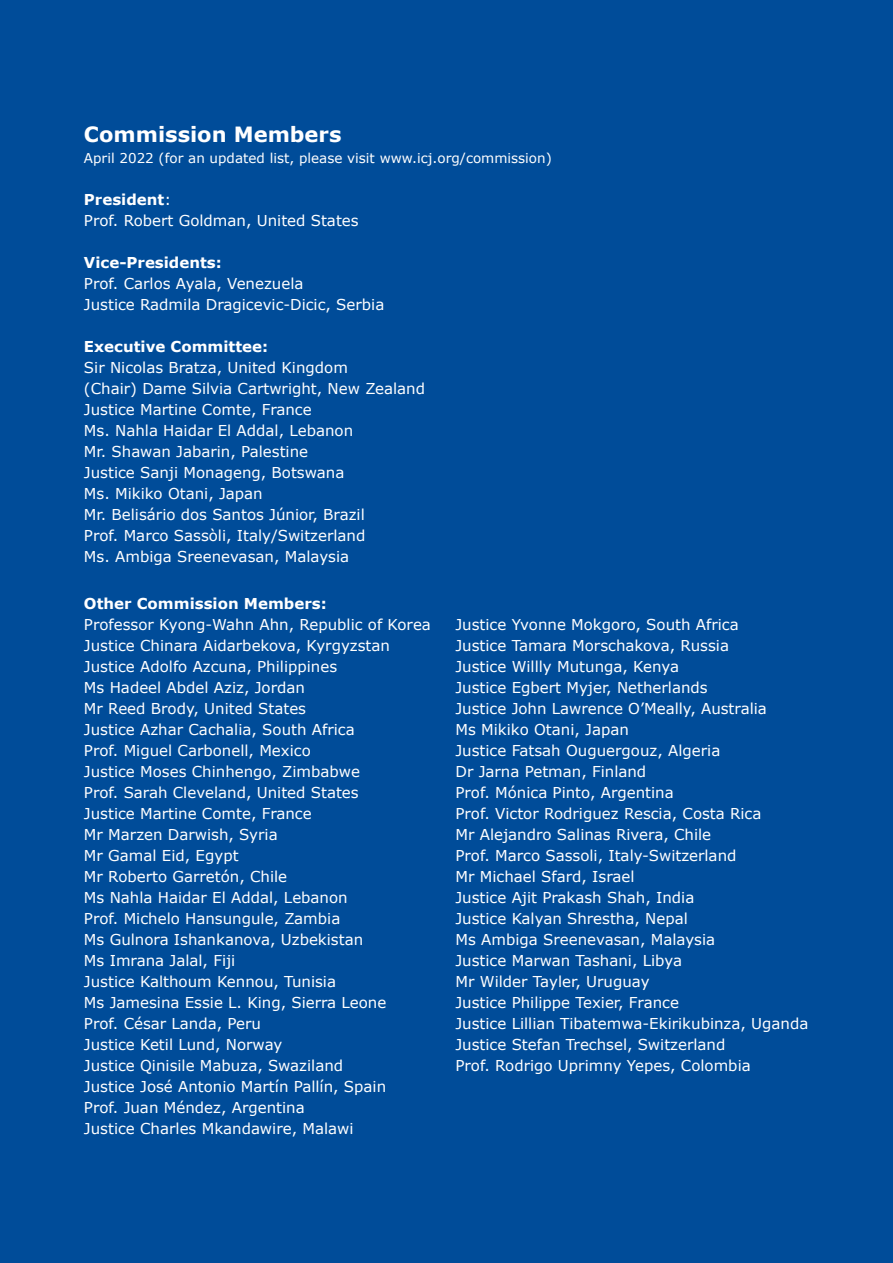
<style>
.page{position:relative;width:893px;height:1263px;background:#004c99}
.page>*{position:absolute;margin:0;border:0;box-sizing:border-box;transform-origin:0 0}
.t1{font:700 21px "Verdana";color:#fff}
.t2{font:15px "Verdana";color:#fff}
.t3{font:700 15px "Verdana";color:#fff}
.t4{font:13.5px "Verdana";color:#fff}
.s1{font-weight:400}
</style>
<div class="page">
<p class="t1" style="left:84px;top:121px;width:259px">Commission Members</p>
<p class="t4" style="left:84px;top:149px;width:469px">April 2022 (for an updated list, please visit www.icj.org/commission)</p>
<p class="t3" style="left:84px;top:190px;width:89px">President<span class="s1">:</span></p>
<p class="t2" style="left:84px;top:211px;width:276px">Prof. Robert Goldman, United States</p>
<p class="t3" style="left:84px;top:253px;width:139px">Vice-Presidents:</p>
<p class="t2" style="left:84px;top:274px;width:221px">Prof. Carlos Ayala, Venezuela</p>
<p class="t2" style="left:84px;top:295px;width:302px">Justice Radmila Dragicevic-Dicic, Serbia</p>
<p class="t3" style="left:84px;top:337px;width:186px">Executive Committee:</p>
<p class="t2" style="left:84px;top:358px;width:265px">Sir Nicolas Bratza, United Kingdom</p>
<p class="t2" style="left:84px;top:379px;width:343px">(Chair) Dame Silvia Cartwright, New Zealand</p>
<p class="t2" style="left:84px;top:400px;width:229px">Justice Martine Comte, France</p>
<p class="t2" style="left:84px;top:421px;width:271px">Ms. Nahla Haidar El Addal, Lebanon</p>
<p class="t2" style="left:84px;top:442px;width:226px">Mr. Shawan Jabarin, Palestine</p>
<p class="t2" style="left:84px;top:463px;width:262px">Justice Sanji Monageng, Botswana</p>
<p class="t2" style="left:84px;top:484px;width:180px">Ms. Mikiko Otani, Japan</p>
<p class="t2" style="left:84px;top:505px;width:282px">Mr. Belisário dos Santos Júnior, Brazil</p>
<p class="t2" style="left:84px;top:526px;width:283px">Prof. Marco Sassòli, Italy/Switzerland</p>
<p class="t2" style="left:84px;top:547px;width:267px">Ms. Ambiga Sreenevasan, Malaysia</p>
<p class="t3" style="left:84px;top:593px;width:244px">Other Commission Members:</p>
<p class="t2" style="left:84px;top:614px;width:348px">Professor Kyong-Wahn Ahn, Republic of Korea</p>
<p class="t2" style="left:84px;top:635px;width:308px">Justice Chinara Aidarbekova, Kyrgyzstan</p>
<p class="t2" style="left:84px;top:656px;width:255px">Justice Adolfo Azcuna, Philippines</p>
<p class="t2" style="left:84px;top:677px;width:222px">Ms Hadeel Abdel Aziz, Jordan</p>
<p class="t2" style="left:84px;top:698px;width:224px">Mr Reed Brody, United States</p>
<p class="t2" style="left:84px;top:719px;width:272px">Justice Azhar Cachalia, South Africa</p>
<p class="t2" style="left:84px;top:740px;width:228px">Prof. Miguel Carbonell, Mexico</p>
<p class="t2" style="left:84px;top:761px;width:278px">Justice Moses Chinhengo, Zimbabwe</p>
<p class="t2" style="left:84px;top:782px;width:276px">Prof. Sarah Cleveland, United States</p>
<p class="t2" style="left:84px;top:803px;width:229px">Justice Martine Comte, France</p>
<p class="t2" style="left:84px;top:824px;width:195px">Mr Marzen Darwish, Syria</p>
<p class="t2" style="left:84px;top:845px;width:156px">Mr Gamal Eid, Egypt</p>
<p class="t2" style="left:84px;top:866px;width:205px">Mr Roberto Garretón, Chile</p>
<p class="t2" style="left:84px;top:887px;width:265px">Ms Nahla Haidar El Addal, Lebanon</p>
<p class="t2" style="left:84px;top:908px;width:258px">Prof. Michelo Hansungule, Zambia</p>
<p class="t2" style="left:84px;top:929px;width:281px">Ms Gulnora Ishankanova, Uzbekistan</p>
<p class="t2" style="left:84px;top:950px;width:153px">Ms Imrana Jalal, Fiji</p>
<p class="t2" style="left:84px;top:971px;width:254px">Justice Kalthoum Kennou, Tunisia</p>
<p class="t2" style="left:84px;top:992px;width:304px">Ms Jamesina Essie L. King, Sierra Leone</p>
<p class="t2" style="left:84px;top:1013px;width:179px">Prof. César Landa, Peru</p>
<p class="t2" style="left:84px;top:1034px;width:200px">Justice Ketil Lund, Norway</p>
<p class="t2" style="left:84px;top:1055px;width:261px">Justice Qinisile Mabuza, Swaziland</p>
<p class="t2" style="left:84px;top:1076px;width:304px">Justice José Antonio Martín Pallín, Spain</p>
<p class="t2" style="left:84px;top:1097px;width:222px">Prof. Juan Méndez, Argentina</p>
<p class="t2" style="left:84px;top:1118px;width:271px">Justice Charles Mkandawire, Malawi</p>
<p class="t2" style="left:455px;top:614px;width:285px">Justice Yvonne Mokgoro, South Africa</p>
<p class="t2" style="left:455px;top:635px;width:275px">Justice Tamara Morschakova, Russia</p>
<p class="t2" style="left:455px;top:656px;width:225px">Justice Willly Mutunga, Kenya</p>
<p class="t2" style="left:455px;top:677px;width:254px">Justice Egbert Myjer, Netherlands</p>
<p class="t2" style="left:455px;top:698px;width:313px">Justice John Lawrence O’Meally, Australia</p>
<p class="t2" style="left:455px;top:719px;width:175px">Ms Mikiko Otani, Japan</p>
<p class="t2" style="left:455px;top:740px;width:266px">Justice Fatsah Ouguergouz, Algeria</p>
<p class="t2" style="left:455px;top:761px;width:192px">Dr Jarna Petman, Finland</p>
<p class="t2" style="left:455px;top:782px;width:220px">Prof. Mónica Pinto, Argentina</p>
<p class="t2" style="left:455px;top:803px;width:307px">Prof. Victor Rodriguez Rescia, Costa Rica</p>
<p class="t2" style="left:455px;top:824px;width:257px">Mr Alejandro Salinas Rivera, Chile</p>
<p class="t2" style="left:455px;top:845px;width:282px">Prof. Marco Sassoli, Italy-Switzerland</p>
<p class="t2" style="left:455px;top:866px;width:181px">Mr Michael Sfard, Israel</p>
<p class="t2" style="left:455px;top:887px;width:240px">Justice Ajit Prakash Shah, India</p>
<p class="t2" style="left:455px;top:908px;width:234px">Justice Kalyan Shrestha, Nepal</p>
<p class="t2" style="left:455px;top:929px;width:261px">Ms Ambiga Sreenevasan, Malaysia</p>
<p class="t2" style="left:455px;top:950px;width:228px">Justice Marwan Tashani, Libya</p>
<p class="t2" style="left:455px;top:971px;width:196px">Mr Wilder Tayler, Uruguay</p>
<p class="t2" style="left:455px;top:992px;width:225px">Justice Philippe Texier, France</p>
<p class="t2" style="left:455px;top:1013px;width:354px">Justice Lillian Tibatemwa-Ekirikubinza, Uganda</p>
<p class="t2" style="left:455px;top:1034px;width:271px">Justice Stefan Trechsel, Switzerland</p>
<p class="t2" style="left:455px;top:1055px;width:297px">Prof. Rodrigo Uprimny Yepes, Colombia</p>
</div>
